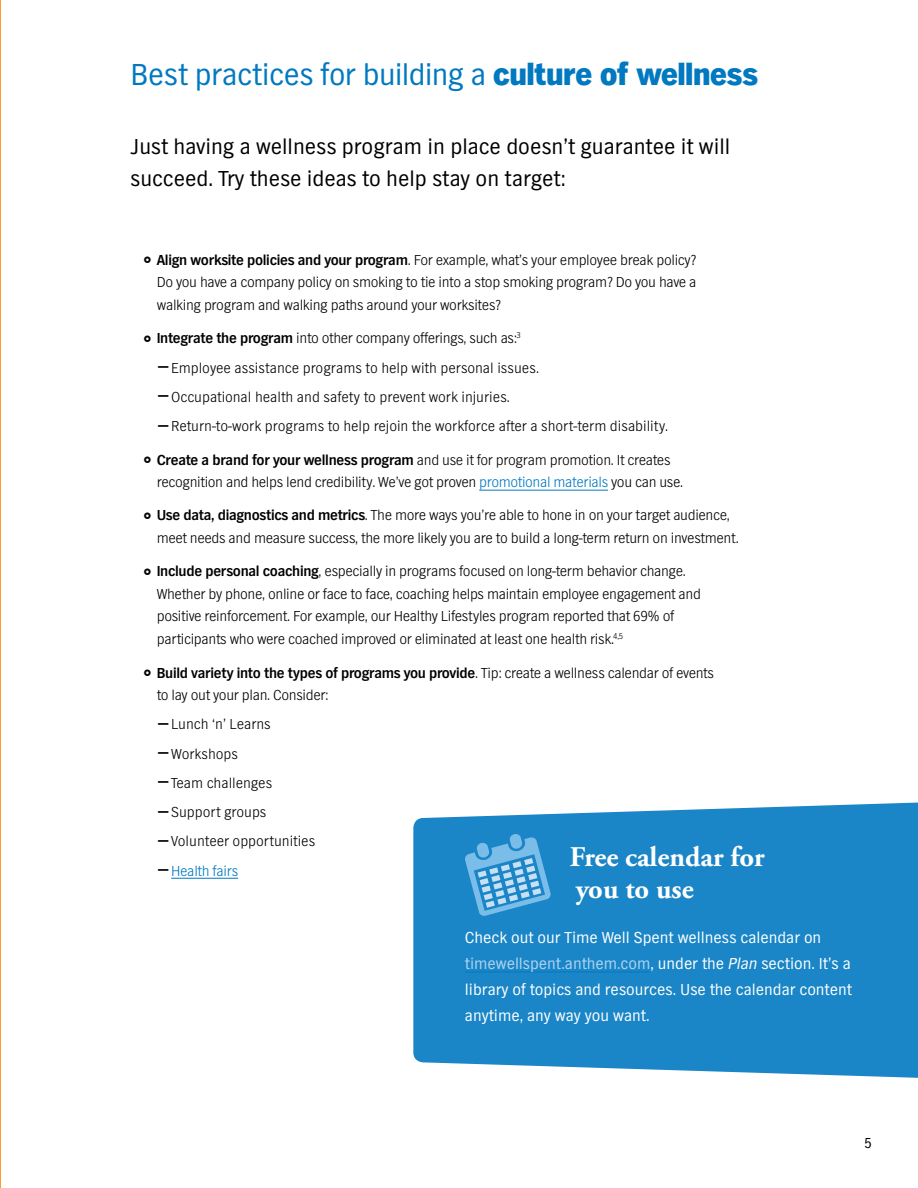
<style>
.page{position:relative;width:918px;height:1188px;background:#fff}
.page>*{position:absolute;margin:0;border:0;box-sizing:border-box;transform-origin:0 0}
.t1{font:31.5px "TV Nord EF";letter-spacing:-.02em;color:#0079c1}
.t2{font:700 28.5px/32px "Adobe Garamond Pro";color:#fff}
.t3{font:22.5px/31.5px "TV Nord EF";color:#000}
.t4{font:16.5px/26.1px "TV Nord EF";color:#fff}
.t5{font:300 15px/22.5px "TV Nord EF";letter-spacing:-.02em;color:#000}
.t6{font:300 15px "TV Nord EF";color:#000}
.t7{font:300 15px "TV Nord EF";letter-spacing:-.02em;color:#0079c1}
.t8{font:15px "TV Nord EF";color:#000}
.s1{font-weight:800}
.s2{font-weight:700}
.s3{color:#0079c1}
.s4{font-weight:700;color:#000}
.s5{color:#aed4f0}
.s6{font-style:italic}
</style>
<div class="page">
<hr style="left:0;top:0;width:1px;height:1188px;background:#f99d31">
<div style="left:413px;top:802px;width:505px;height:276px;background:#1a86c7"></div>
<hr style="left:465px;top:972px;width:185px;height:1px;background:#0079c1">
<svg style="left:464px;top:833px;width:87px;height:83px;background:#4ea2d7"></svg>
<hr style="left:479px;top:490px;width:129px;height:1px;background:#0079c1">
<hr style="left:171px;top:878px;width:67px;height:1px;background:#0079c1">
<h1 class="t1" style="left:131px;top:57px;width:629px">Best practices for building a <span class="s1">culture of wellness</span></h1>
<h3 class="t3" style="left:131px;top:131px;width:601px">Just having a wellness program in place doesn’t guarantee it will succeed. Try these ideas to help stay on target:</h3>
<p class="t5" style="left:157px;top:248px;width:541px;text-align:justify"><span class="s2">Align worksite policies and your program</span>. For example, what’s your employee break policy?<br>Do you have a company policy on smoking to tie into a stop smoking program? Do you have a walking program and walking paths around your worksites?</p>
<p class="t5" style="left:157px;top:327px;width:366px"><span class="s2">Integrate the program</span> into other company offerings, such as:<sup>3</sup></p>
<p class="t6" style="left:158px;top:360px;width:382px"><span class="s2">—</span> Employee assistance programs to help with personal issues.</p>
<p class="t6" style="left:158px;top:389px;width:353px"><span class="s2">—</span> Occupational health and safety to prevent work injuries.</p>
<p class="t6" style="left:158px;top:418px;width:512px"><span class="s2">—</span> Return-to-work programs to help rejoin the workforce after a short-term disability.</p>
<p class="t5" style="left:157px;top:449px;width:528px"><span class="s2">Create a brand for your wellness program</span> and use it for program promotion. It creates recognition and helps lend credibility. We’ve got proven <span class="s3">promotional materials</span> you can use.</p>
<p class="t5" style="left:157px;top:504px;width:584px"><span class="s2">Use data, diagnostics and metrics</span>. The more ways you’re able to hone in on your target audience, meet needs and measure success, the more likely you are to build a long-term return on investment.</p>
<p class="t5" style="left:157px;top:560px;width:546px"><span class="s2">Include personal coaching</span>, especially in programs focused on long-term behavior change.<br>Whether by phone, online or face to face, coaching helps maintain employee engagement and positive reinforcement. For example, our Healthy Lifestyles program reported that 69% of participants who were coached improved or eliminated at least one health risk.<sup>4,5</sup></p>
<p class="t5" style="left:157px;top:661px;width:559px"><span class="s2">Build variety into the types of programs you provide</span>. Tip: create a wellness calendar of events to lay out your plan. Consider:</p>
<p class="t6" style="left:158px;top:716px;width:114px"><span class="s2">—</span> Lunch ‘n’ Learns</p>
<p class="t5" style="left:158px;top:742px;width:81px"><span class="s2">—</span> Workshops</p>
<p class="t6" style="left:158px;top:775px;width:116px"><span class="s2">—</span> Team challenges</p>
<p class="t6" style="left:158px;top:804px;width:110px"><span class="s2">—</span> Support groups</p>
<p class="t6" style="left:158px;top:833px;width:159px"><span class="s2">—</span> Volunteer opportunities</p>
<p class="t7" style="left:158px;top:862px;width:82px"><span class="s4">—</span> Health fairs</p>
<h2 class="t2" style="left:570px;top:842px;width:196px">Free calendar for you to use</h2>
<p class="t4" style="left:465px;top:924px;width:389px">Check out our Time Well Spent wellness calendar on <span class="s5">timewellspent.anthem.com</span>, under the <span class="s6">Plan</span> section. It’s a library of topics and resources. Use the calendar content anytime, any way you want.</p>
<p class="t8" style="left:864px;top:1135px;width:9px">5</p>
</div>
